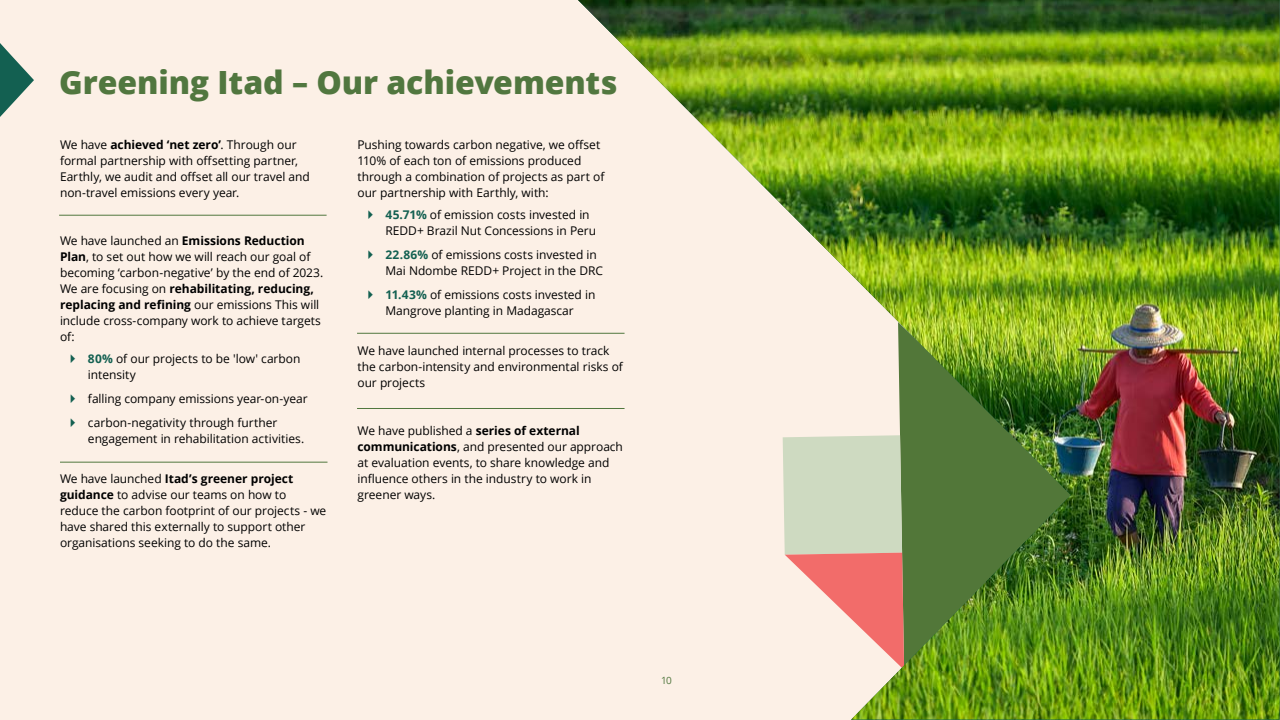
<style>
.page{position:relative;width:1280px;height:720px;background:#fcf0e6}
.page>*{position:absolute;margin:0;border:0;box-sizing:border-box;transform-origin:0 0}
.t1{font:800 32px "Open Sans";letter-spacing:-.005em;color:#51773f}
.t2{font:12px/16px "Open Sans";letter-spacing:-.005em;color:#000}
.t3{font:10px "Open Sans";color:#51773f}
.s1{font-weight:700}
.s2{font-weight:700;color:#136051}
</style>
<div class="page">
<svg style="left:0;top:43px;width:34px;height:74px"></svg>
<hr style="left:59px;top:215px;width:268px;height:1px;background:#51773f">
<hr style="left:60px;top:462px;width:268px;height:1px;background:#51773f">
<hr style="left:357px;top:333px;width:268px;height:1px;background:#51773f">
<hr style="left:357px;top:408px;width:268px;height:1px;background:#51773f">
<img style="left:578px;top:0;width:702px;height:719px">
<h1 class="t1" style="left:59px;top:59px;width:560px">Greening Itad – Our achievements</h1>
<p class="t2" style="left:60px;top:137px;width:251px">We have <span class="s1">achieved ‘net zero’</span>. Through our formal partnership with offsetting partner, Earthly, we audit and offset all our travel and non-travel emissions every year.</p>
<p class="t2" style="left:60px;top:233px;width:265px">We have launched an <span class="s1">Emissions Reduction Plan</span>, to set out how we will reach our goal of becoming ‘carbon-negative’ by the end of 2023.<br>We are focusing on <span class="s1">rehabilitating, reducing, replacing and refining</span> our emissions This will include cross-company work to achieve targets of:</p>
<p class="t2" style="left:88px;top:350px;width:214px"><span class="s2">80%</span> of our projects to be 'low' carbon intensity</p>
<p class="t2" style="left:88px;top:386px;width:221px;line-height:24px">falling company emissions year-on-year carbon-negativity through further</p>
<p class="t2" style="left:88px;top:430px;width:218px">engagement in rehabilitation activities.</p>
<p class="t2" style="left:60px;top:470px;width:268px">We have launched <span class="s1">Itad’s greener project guidance</span> to advise our teams on how to reduce the carbon footprint of our projects - we have shared this externally to support other organisations seeking to do the same.</p>
<p class="t2" style="left:358px;top:136px;width:248px">Pushing towards carbon negative, we offset 110% of each ton of emissions produced through a combination of projects as part of our partnership with Earthly, with:</p>
<p class="t2" style="left:386px;top:206px;width:212px"><span class="s2">45.71%</span> of emission costs invested in<br>REDD+ Brazil Nut Concessions in Peru</p>
<p class="t2" style="left:386px;top:246px;width:219px"><span class="s2">22.86%</span> of emissions costs invested in<br>Mai Ndombe REDD+ Project in the DRC</p>
<p class="t2" style="left:386px;top:286px;width:211px"><span class="s2">11.43%</span> of emissions costs invested in<br>Mangrove planting in Madagascar</p>
<p class="t2" style="left:358px;top:342px;width:267px">We have launched internal processes to track the carbon-intensity and environmental risks of our projects</p>
<p class="t2" style="left:358px;top:422px;width:267px">We have published a <span class="s1">series of external communications</span>, and presented our approach at evaluation events, to share knowledge and influence others in the industry to work in greener ways.</p>
<p class="t3" style="left:661px;top:673px;width:13px">10</p>
</div>
